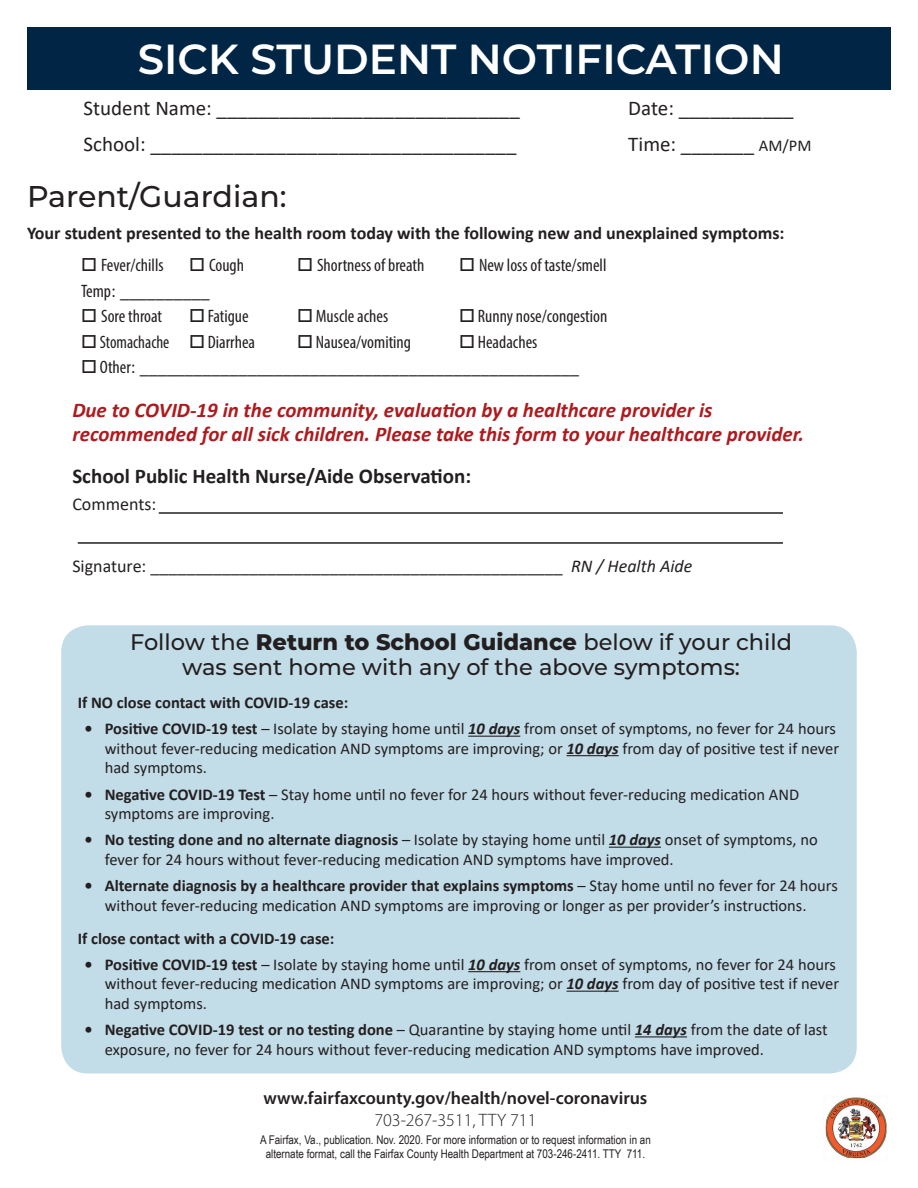
<style>
.page{position:relative;width:918px;height:1188px;background:#fff}
.page>*{position:absolute;margin:0;border:0;box-sizing:border-box;transform-origin:0 0}
.t1{font:600 42px "Montserrat";color:#fff}
.t2{font:500 30px "Montserrat";color:#231f20}
.t3{font:500 22.5px "Montserrat";color:#231f20}
.t4{font:italic 700 21px/24px "Calibri";color:#ae1a1e}
.t5{font:21px "Calibri";color:#231f20}
.t6{font:700 21px "Calibri";color:#231f20}
.t7{font:18px "Calibri";color:#231f20}
.t8{font:condensed 18px "Myriad Pro";color:#231f20}
.t9{font:700 18px "Calibri";color:#231f20}
.t10{font:600 18px "Myriad Devanagari";color:#231f20}
.t11{font:condensed 18px "Myriad Pro";color:#231f20;scale:.94 1}
.t12{font:300 18px "Myriad Devanagari";color:#231f20}
.t13{font:16.5px/19.5px "Calibri";color:#231f20}
.t14{font:700 16.5px "Calibri";color:#231f20}
.t15{font:12px/14.4px "Arial Narrow";color:#231f20;text-align:center}
.s1{font-size:16.5px}
.s2{font-family:"Myriad Pro";font-stretch:condensed}
.s3{font-style:italic}
.s4{font-weight:800}
.s5{font-weight:700}
.s6{font-weight:700;font-style:italic}
</style>
<div class="page">
<div style="left:61px;top:625px;width:796px;height:449px;background:#c2dce8;border-radius:27px"></div>
<div style="left:27px;top:27px;width:864px;height:63px;background:#002545"></div>
<hr style="left:159px;top:512px;width:624px;height:2px;background:#231f20">
<hr style="left:78px;top:542px;width:705px;height:2px;background:#231f20">
<hr style="left:468px;top:736px;width:52px;height:1px;background:#231f20">
<hr style="left:567px;top:755px;width:52px;height:1px;background:#231f20">
<hr style="left:609px;top:847px;width:52px;height:1px;background:#231f20">
<hr style="left:468px;top:971px;width:52px;height:1px;background:#231f20">
<hr style="left:567px;top:991px;width:52px;height:1px;background:#231f20">
<hr style="left:635px;top:1036px;width:52px;height:1px;background:#231f20">
<img style="left:825px;top:1122px;width:38px;height:37px">
<img style="left:826px;top:1097px;width:61px;height:61px">
<p class="t1" style="left:138px;top:30px;width:647px">SICK STUDENT NOTIFICATION</p>
<p class="t5" style="left:84px;top:94px;width:438px">Student Name: _____________________________</p>
<p class="t5" style="left:628px;top:94px;width:167px">Date: ___________</p>
<p class="t5" style="left:84px;top:130px;width:434px">School: ___________________________________</p>
<p class="t5" style="left:628px;top:130px;width:185px">Time: _______ <span class="s1">AM/PM</span></p>
<p class="t2" style="left:27px;top:176px;width:261px">Parent/Guardian:</p>
<p class="t9" style="left:27px;top:220px;width:759px">Your student presented to the health room today with the following new and unexplained symptoms:</p>
<p class="t8" style="left:81px;top:254px;width:84px">□ Fever/chills</p>
<p class="t8" style="left:189px;top:254px;width:57px">□ Cough</p>
<p class="t8" style="left:297px;top:254px;width:129px">□ Shortness of breath</p>
<p class="t8" style="left:459px;top:254px;width:149px">□ New loss of taste/smell</p>
<p class="t7" style="left:81px;top:278px;width:130px"><span class="s2">Temp</span>: __________</p>
<p class="t8" style="left:81px;top:305px;width:83px">□ Sore throat</p>
<p class="t8" style="left:189px;top:305px;width:61px">□ Fatigue</p>
<p class="t8" style="left:297px;top:305px;width:93px">□ Muscle aches</p>
<p class="t8" style="left:459px;top:305px;width:150px">□ Runny nose/congestion</p>
<p class="t11" style="left:81px;top:331px;width:187px">□ Stomachache □ Diarrhea</p>
<p class="t8" style="left:297px;top:331px;width:116px">□ Nausea/vomiting</p>
<p class="t8" style="left:459px;top:331px;width:80px">□ Headaches</p>
<p class="t7" style="left:81px;top:355px;width:500px">□ <span class="s2">Other</span>: _________________________________________________</p>
<p class="t4" style="left:72px;top:398px;width:733px">Due to COVID-19 in the community, evaluation by a healthcare provider is recommended for all sick children. Please take this form to your healthcare provider.</p>
<p class="t6" style="left:72px;top:461px;width:400px">School Public Health Nurse/Aide Observation:</p>
<p class="t7" style="left:72px;top:492px;width:85px">Comments:</p>
<p class="t7" style="left:72px;top:553px;width:622px">Signature: ______________________________________________ <span class="s3">RN / Health Aide</span></p>
<p class="t3" style="left:130px;top:626px;width:664px">Follow the <span class="s4">Return to School Guidance</span> below if your child</p>
<p class="t3" style="left:182px;top:652px;width:559px">was sent home with any of the above symptoms:</p>
<p class="t14" style="left:78px;top:691px;width:272px">If NO close contact with COVID-19 case:</p>
<p class="t13" style="left:105px;top:719px;width:736px;text-indent:-20px"><span class="s5">• Positive COVID-19 test</span> – Isolate by staying home until <span class="s6">10 days</span> from onset of symptoms, no fever for 24 hours without fever-reducing medication AND symptoms are improving; or <span class="s6">10 days</span> from day of positive test if never had symptoms.</p>
<p class="t13" style="left:105px;top:784px;width:696px;text-indent:-20px"><span class="s5">• Negative COVID-19 Test</span> – Stay home until no fever for 24 hours without fever-reducing medication AND symptoms are improving.</p>
<p class="t13" style="left:105px;top:830px;width:714px;text-indent:-20px"><span class="s5">• No testing done and no alternate diagnosis</span> – Isolate by staying home until <span class="s6">10 days</span> onset of symptoms, no fever for 24 hours without fever-reducing medication AND symptoms have improved.</p>
<p class="t13" style="left:105px;top:875px;width:735px;text-indent:-20px"><span class="s5">• Alternate diagnosis by a healthcare provider that explains symptoms</span> – Stay home until no fever for 24 hours without fever-reducing medication AND symptoms are improving or longer as per provider’s instructions.</p>
<p class="t14" style="left:78px;top:926px;width:258px">If close contact with a COVID-19 case:</p>
<p class="t13" style="left:105px;top:954px;width:736px;text-indent:-20px"><span class="s5">• Positive COVID-19 test</span> – Isolate by staying home until <span class="s6">10 days</span> from onset of symptoms, no fever for 24 hours without fever-reducing medication AND symptoms are improving; or <span class="s6">10 days</span> from day of positive test if never had symptoms.</p>
<p class="t13" style="left:105px;top:1019px;width:724px;text-indent:-20px"><span class="s5">• Negative COVID-19 test or no testing done</span> – Quarantine by staying home until <span class="s6">14 days</span> from the date of last exposure, no fever for 24 hours without fever-reducing medication AND symptoms have improved.</p>
<p class="t10" style="left:263px;top:1088px;width:386px">www.fairfaxcounty.gov/health/novel-coronavirus</p>
<p class="t12" style="left:374px;top:1108px;width:164px">703-267-3511, TTY 711</p>
<p class="t15" style="left:260px;top:1132px;width:392px">A Fairfax, Va., publication. Nov. 2020. For more information or to request information in an alternate format, call the Fairfax County Health Department at 703-246-2411. TTY 711.</p>
</div>
